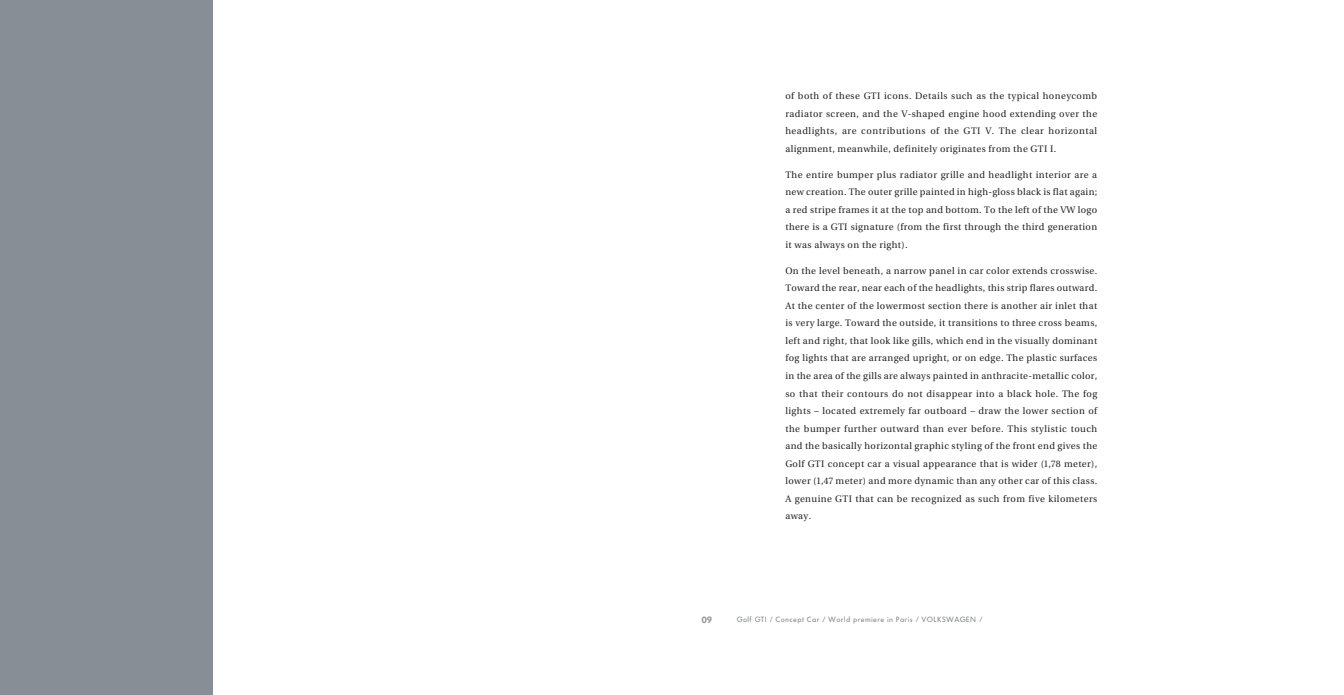
<style>
.page{position:relative;width:1344px;height:695px;background:#fff}
.page>*{position:absolute;margin:0;border:0;box-sizing:border-box;transform-origin:0 0}
.t1{font:9.4px/17.5px "VW Utopia";letter-spacing:.035em;color:#231f20;text-align:justify}
.t2{font:900 9px "VW Headline";color:#939598}
.t3{font:7.5px "VW Headline";letter-spacing:.05em;color:#808285}
</style>
<div class="page">
<div style="left:0;top:0;width:213px;height:694px;background:#888e96"></div>
<p class="t1" style="left:785px;top:88px;width:313px">of both of these GTI icons. Details such as the typical honeycomb radiator screen, and the V-shaped engine hood extending over the headlights, are contributions of the GTI V. The clear horizontal alignment, meanwhile, definitely originates from the GTI I.</p>
<p class="t1" style="left:785px;top:167px;width:313px">The entire bumper plus radiator grille and headlight interior are a new creation. The outer grille painted in high-gloss black is flat again; a red stripe frames it at the top and bottom. To the left of the VW logo there is a GTI signature (from the first through the third generation it was always on the right).</p>
<p class="t1" style="left:785px;top:263px;width:313px">On the level beneath, a narrow panel in car color extends crosswise.<br>Toward the rear, near each of the headlights, this strip flares outward.<br>At the center of the lowermost section there is another air inlet that is very large. Toward the outside, it transitions to three cross beams, left and right, that look like gills, which end in the visually dominant fog lights that are arranged upright, or on edge. The plastic surfaces in the area of the gills are always painted in anthracite-metallic color, so that their contours do not disappear into a black hole. The fog lights – located extremely far outboard – draw the lower section of the bumper further outward than ever before. This stylistic touch and the basically horizontal graphic styling of the front end gives the Golf GTI concept car a visual appearance that is wider (1,78 meter), lower (1,47 meter) and more dynamic than any other car of this class.<br>A genuine GTI that can be recognized as such from five kilometers away.</p>
<p class="t2" style="left:701px;top:616px;width:12px">09</p>
<p class="t3" style="left:737px;top:616px;width:247px">Golf GTI / Concept Car / World premiere in Paris / VOLKSWAGEN /</p>
</div>
